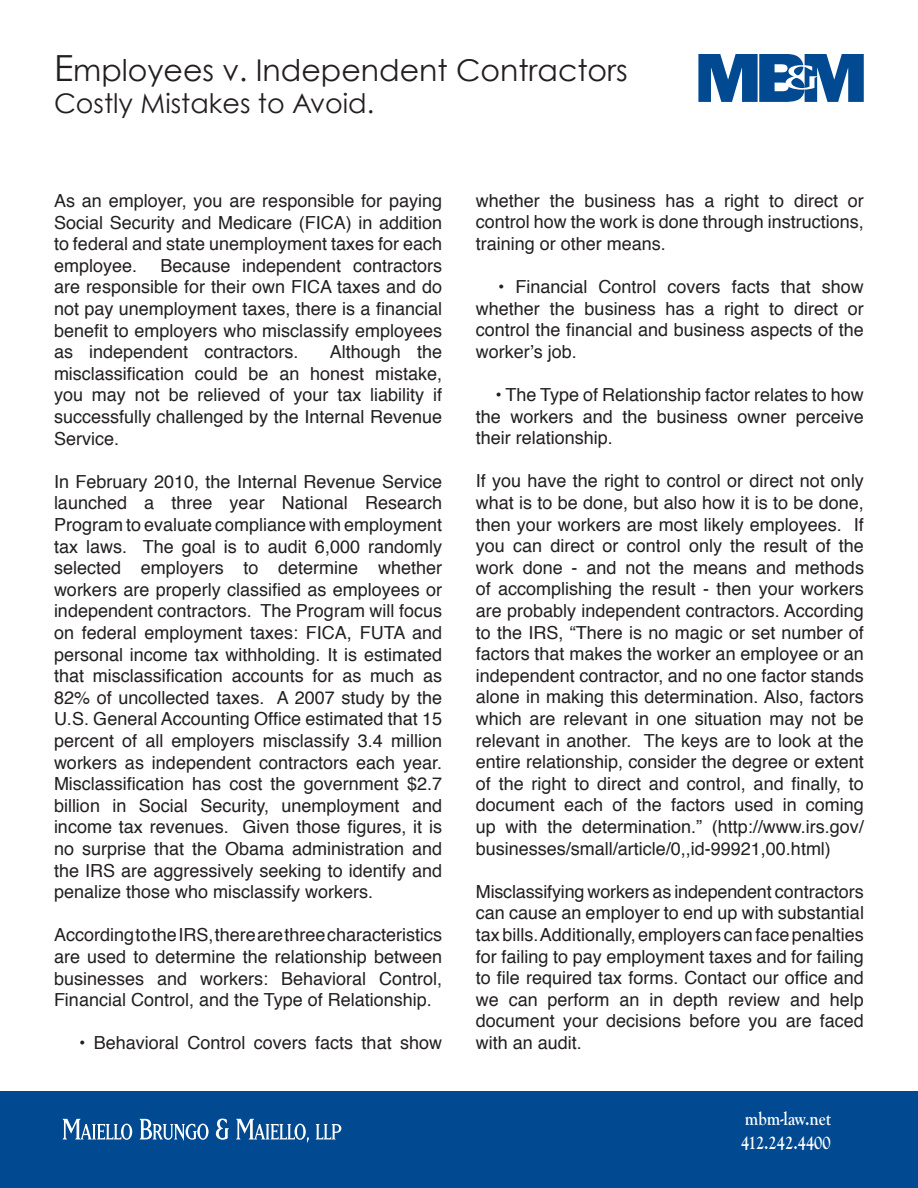
<style>
.page{position:relative;width:918px;height:1188px;background:#fff}
.page>*{position:absolute;margin:0;border:0;box-sizing:border-box;transform-origin:0 0}
.t1{font:30px "Century Gothic";color:#231f20}
.t2{font:27px "Century Gothic";color:#231f20}
.t3{font:700 19.5px/23.4px "Goudy Old Style T";color:#fff;scale:.85 1}
.t4{font:18px/21.6px "Helvetica";color:#231f20;text-align:justify}
.s1{font-size:36px}
</style>
<div class="page">
<div style="left:0;top:1091px;width:918px;height:97px;background:#014990"></div>
<svg style="left:62px;top:1119px;width:70px;height:21px"></svg>
<svg style="left:139px;top:1119px;width:70px;height:22px"></svg>
<svg style="left:216px;top:1119px;width:13px;height:21px"></svg>
<svg style="left:236px;top:1119px;width:73px;height:24px"></svg>
<svg style="left:316px;top:1124px;width:25px;height:15px"></svg>
<svg style="left:698px;top:54px;width:166px;height:48px"></svg>
<h1 class="t1" style="left:54px;top:52px;width:575px"><span class="s1">E</span>mployees v. Independent Contractors</h1>
<h2 class="t2" style="left:54px;top:87px;width:322px">Costly Mistakes to Avoid.</h2>
<p class="t4" style="left:54px;top:190px;width:390px">As an employer, you are responsible for paying Social Security and Medicare (FICA) in addition to federal and state unemployment taxes for each employee.</p>
<p class="t4" style="left:54px;top:255px;width:390px;text-indent:106px">Because independent contractors are responsible for their own FICA taxes and do not pay unemployment taxes, there is a financial benefit to employers who misclassify employees as independent contractors.</p>
<p class="t4" style="left:54px;top:342px;width:390px;text-indent:276px">Although the misclassification could be an honest mistake, you may not be relieved of your tax liability if successfully challenged by the Internal Revenue Service.</p>
<p class="t4" style="left:54px;top:471px;width:390px">In February 2010, the Internal Revenue Service launched a three year National Research Program to evaluate compliance with employment tax laws. The goal is to audit 6,000 randomly selected employers to determine whether workers are properly classified as employees or independent contractors. The Program will focus on federal employment taxes: FICA, FUTA and personal income tax withholding. It is estimated that misclassification accounts for as much as 82% of uncollected taxes. A 2007 study by the U.S. General Accounting Office estimated that 15 percent of all employers misclassify 3.4 million workers as independent contractors each year.<br>Misclassification has cost the government $2.7 billion in Social Security, unemployment and income tax revenues. Given those figures, it is no surprise that the Obama administration and the IRS are aggressively seeking to identify and penalize those who misclassify workers.</p>
<p class="t4" style="left:54px;top:925px;width:390px">According to the IRS, there are three characteristics are used to determine the relationship between businesses and workers: Behavioral Control, Financial Control, and the Type of Relationship.</p>
<p class="t4" style="left:79px;top:1033px;width:364px">• Behavioral Control covers facts that show</p>
<p class="t4" style="left:476px;top:190px;width:390px">whether the business has a right to direct or control how the work is done through instructions, training or other means.</p>
<p class="t4" style="left:476px;top:276px;width:390px;text-indent:22px">• Financial Control covers facts that show whether the business has a right to direct or control the financial and business aspects of the worker’s job.</p>
<p class="t4" style="left:476px;top:384px;width:390px;text-indent:20px">• The Type of Relationship factor relates to how the workers and the business owner perceive their relationship.</p>
<p class="t4" style="left:476px;top:471px;width:390px">If you have the right to control or direct not only what is to be done, but also how it is to be done, then your workers are most likely employees. If you can direct or control only the result of the work done - and not the means and methods of accomplishing the result - then your workers are probably independent contractors. According to the IRS, “There is no magic or set number of factors that makes the worker an employee or an independent contractor, and no one factor stands alone in making this determination. Also, factors which are relevant in one situation may not be relevant in another. The keys are to look at the entire relationship, consider the degree or extent of the right to direct and control, and finally, to document each of the factors used in coming up with the determination.” (http://www.irs.gov/ businesses/small/article/0,,id-99921,00.html)</p>
<p class="t4" style="left:476px;top:881px;width:390px">Misclassifying workers as independent contractors can cause an employer to end up with substantial tax bills. Additionally, employers can face penalties for failing to pay employment taxes and for failing to file required tax forms. Contact our office and we can perform an in depth review and help document your decisions before you are faced with an audit.</p>
<p class="t3" style="left:741px;top:1108px;width:107px">mbm-law.net<br>412.242.4400</p>
</div>
